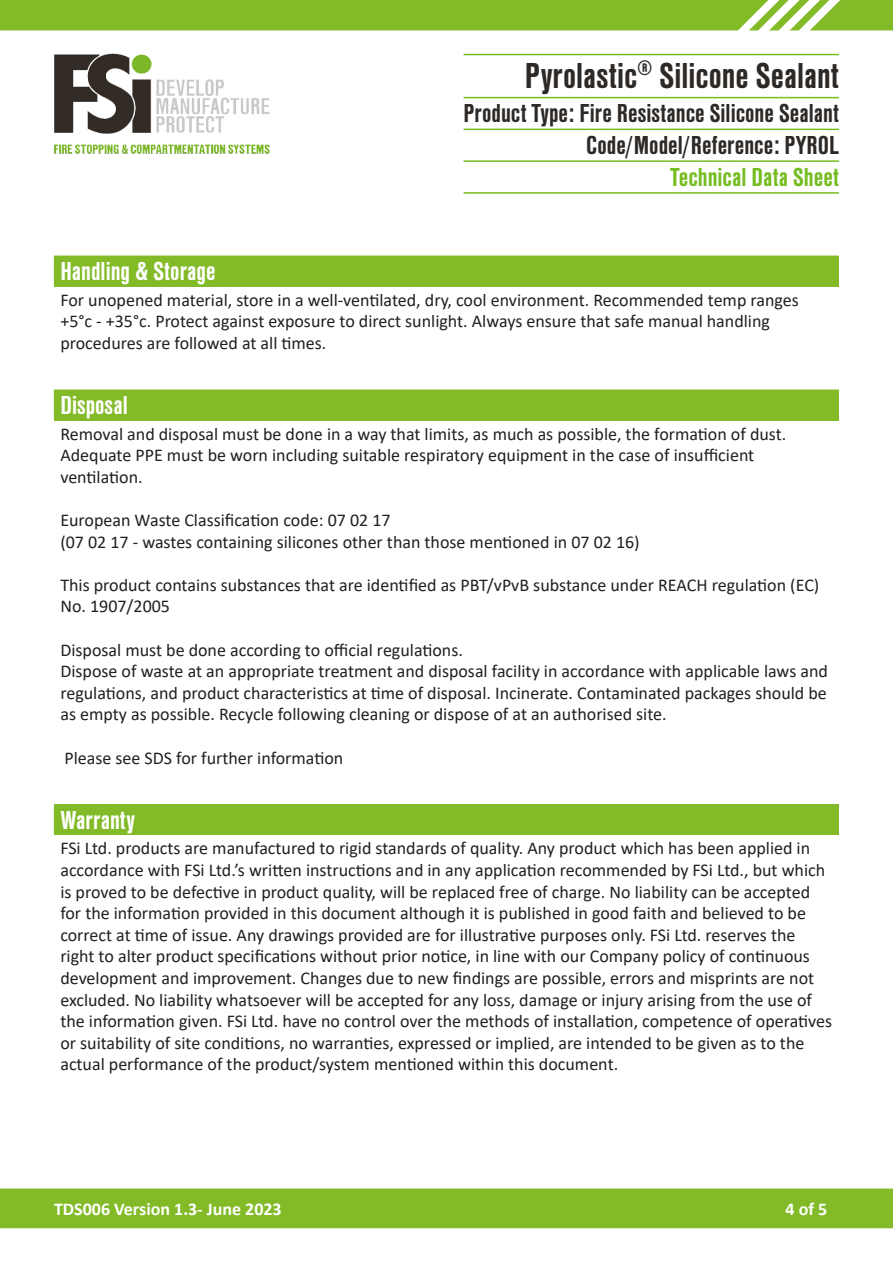
<style>
.page{position:relative;width:893px;height:1263px;background:#fff}
.page>*{position:absolute;margin:0;border:0;box-sizing:border-box;transform-origin:0 0}
.t1{font:700 37.5px "Nimbus San Con";color:#2d2926}
.t2{font:700 27px "Nimbus San Con";color:#2d2926}
.t3{font:700 27px "Nimbus San Con";color:#fff}
.t4{font:700 27px "Nimbus San Con";color:#76bd22}
.t5{font:18px/21.6px "Calibri";color:#231f20}
.t6{font:700 18px "Calibri";color:#fff}
</style>
<div class="page">
<div style="left:0;top:1188px;width:893px;height:40px;background:#82bb27"></div>
<hr style="left:463px;top:129px;width:376px;height:1px;background:#76bd22">
<hr style="left:463px;top:97px;width:376px;height:1px;background:#76bd22">
<hr style="left:463px;top:54px;width:376px;height:1px;background:#76bd22">
<img style="left:54px;top:53px;width:216px;height:101px">
<hr style="left:463px;top:160px;width:376px;height:2px;background:#76bd22">
<hr style="left:463px;top:192px;width:376px;height:2px;background:#76bd22">
<svg style="left:0;top:0;width:893px;height:31px;background:#8abf35"></svg>
<div style="left:54px;top:805px;width:784px;height:30px;background:#82bb27"></div>
<hr style="left:54px;top:804px;width:785px;height:1px;background:#82bb27">
<hr style="left:838px;top:805px;width:1px;height:30px;background:#82bb27">
<div style="left:54px;top:256px;width:784px;height:30px;background:#82bb27"></div>
<hr style="left:838px;top:256px;width:1px;height:30px;background:#82bb27">
<div style="left:54px;top:390px;width:784px;height:30px;background:#82bb27"></div>
<hr style="left:838px;top:390px;width:1px;height:30px;background:#82bb27">
<h1 class="t1" style="left:525px;top:55px;width:316px">Pyrolastic<sup>®</sup> Silicone Sealant</h1>
<h2 class="t2" style="left:464px;top:99px;width:377px">Product Type: Fire Resistance Silicone Sealant</h2>
<h2 class="t2" style="left:586px;top:131px;width:254px">Code/Model/Reference: PYROL</h2>
<h2 class="t4" style="left:670px;top:162px;width:170px">Technical Data Sheet</h2>
<p class="t3" style="left:60px;top:256px;width:157px">Handling &amp; Storage</p>
<p class="t5" style="left:60px;top:288px;width:740px">For unopened material, store in a well-ventilated, dry, cool environment. Recommended temp ranges +5°c - +35°c. Protect against exposure to direct sunlight. Always ensure that safe manual handling</p>
<p class="t5" style="left:60px;top:332px;width:268px">procedures are followed at all times.</p>
<p class="t3" style="left:60px;top:390px;width:69px">Disposal</p>
<p class="t5" style="left:60px;top:422px;width:727px">Removal and disposal must be done in a way that limits, as much as possible, the formation of dust.</p>
<p class="t5" style="left:60px;top:444px;width:695px">Adequate PPE must be worn including suitable respiratory equipment in the case of insufficient</p>
<p class="t5" style="left:60px;top:465px;width:84px">ventilation.</p>
<p class="t5" style="left:60px;top:509px;width:332px">European Waste Classification code: 07 02 17</p>
<p class="t5" style="left:60px;top:530px;width:581px">(07 02 17 - wastes containing silicones other than those mentioned in 07 02 16)</p>
<p class="t5" style="left:60px;top:573px;width:760px">This product contains substances that are identified as PBT/vPvB substance under REACH regulation (EC)<br>No. 1907/2005</p>
<p class="t5" style="left:60px;top:638px;width:404px">Disposal must be done according to official regulations.</p>
<p class="t5" style="left:60px;top:660px;width:769px;text-align:justify">Dispose of waste at an appropriate treatment and disposal facility in accordance with applicable laws and regulations, and product characteristics at time of disposal. Incinerate. Contaminated packages should be as empty as possible. Recycle following cleaning or dispose of at an authorised site.</p>
<p class="t5" style="left:64px;top:746px;width:280px">Please see SDS for further information</p>
<p class="t3" style="left:60px;top:805px;width:76px">Warranty</p>
<p class="t5" style="left:60px;top:837px;width:773px">FSi Ltd. products are manufactured to rigid standards of quality. Any product which has been applied in accordance with FSi Ltd.’s written instructions and in any application recommended by FSi Ltd., but which is proved to be defective in product quality, will be replaced free of charge. No liability can be accepted for the information provided in this document although it is published in good faith and believed to be correct at time of issue. Any drawings provided are for illustrative purposes only. FSi Ltd. reserves the right to alter product specifications without prior notice, in line with our Company policy of continuous development and improvement. Changes due to new findings are possible, errors and misprints are not excluded. No liability whatsoever will be accepted for any loss, damage or injury arising from the use of the information given. FSi Ltd. have no control over the methods of installation, competence of operatives or suitability of site conditions, no warranties, expressed or implied, are intended to be given as to the actual performance of the product/system mentioned within this document.</p>
<p class="t6" style="left:54px;top:1196px;width:229px">TDS006 Version 1.3- June 2023</p>
<p class="t6" style="left:786px;top:1196px;width:43px">4 of 5</p>
</div>
